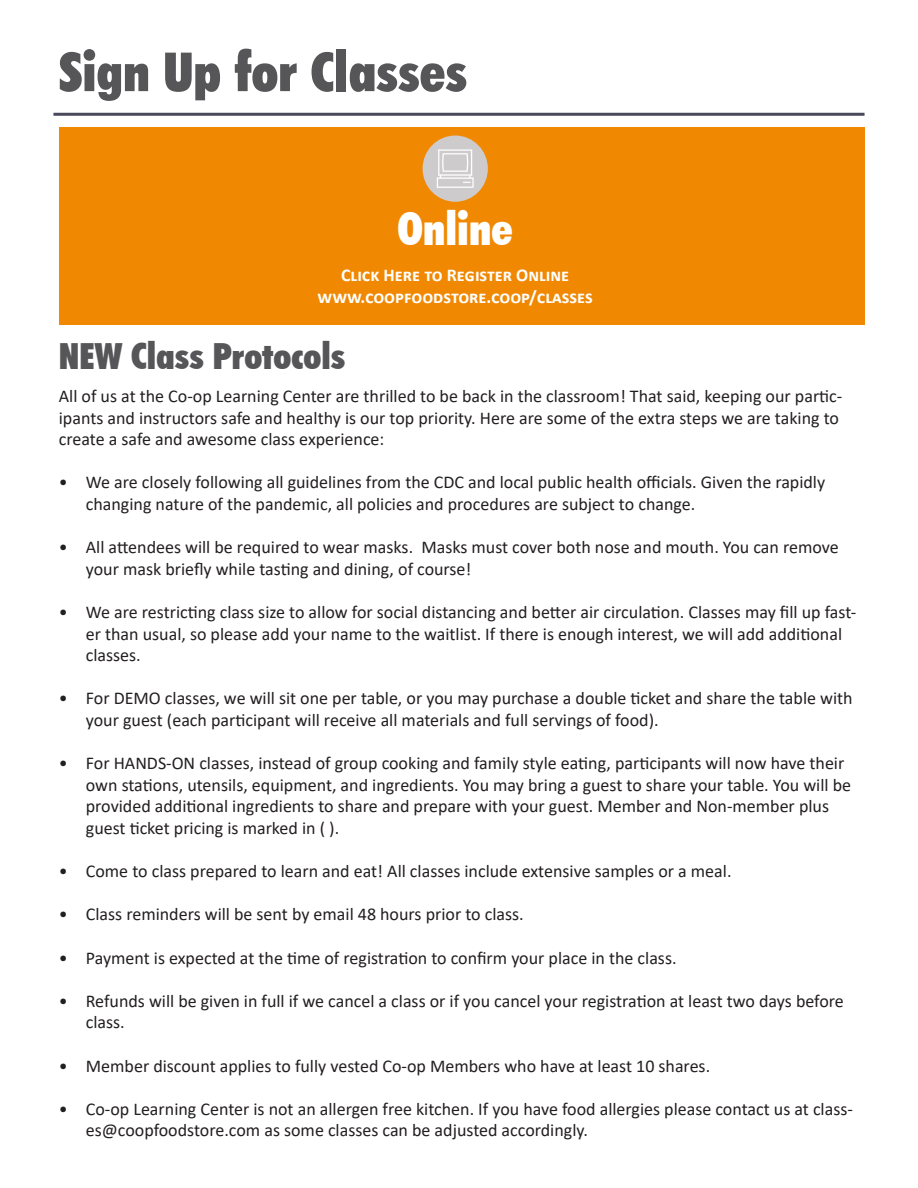
<style>
.page{position:relative;width:918px;height:1188px;background:#fff}
.page>*{position:absolute;margin:0;border:0;box-sizing:border-box;transform-origin:0 0}
.t1{font:900 condensed 54px "Futura BT";color:#565658}
.t2{font:900 condensed 45px "Futura BT";color:#fff}
.t3{font:900 condensed 36px "Futura BT";color:#565658}
.t4{font:18px/21.6px "Calibri";color:#231f20}
.t5{font:700 18px "Calibri";color:#fff}
</style>
<div class="page">
<div style="left:59px;top:128px;width:806px;height:197px;background:#f08801"></div>
<hr style="left:53px;top:113px;width:812px;height:3px;background:#48495c">
<div style="left:423px;top:136px;width:65px;height:66px;background:#cecbcc;border-radius:50%"></div>
<svg style="left:437px;top:149px;width:37px;height:39px"></svg>
<p class="t1" style="left:59px;top:39px;width:410px">Sign Up for Classes</p>
<p class="t2" style="left:398px;top:202px;width:117px">Online</p>
<p class="t5" style="left:341px;top:263px;width:230px">Click Here to Register Online</p>
<p class="t5" style="left:318px;top:284px;width:277px">www.coopfoodstore.coop/classes</p>
<p class="t3" style="left:59px;top:335px;width:288px">NEW Class Protocols</p>
<p class="t4" style="left:59px;top:385px;width:785px">All of us at the Co-op Learning Center are thrilled to be back in the classroom! That said, keeping our partic&shy;ipants and instructors safe and healthy is our top priority. Here are some of the extra steps we are taking to create a safe and awesome class experience:</p>
<p class="t4" style="left:86px;top:471px;width:741px;text-indent:-27px">• We are closely following all guidelines from the CDC and local public health officials. Given the rapidly changing nature of the pandemic, all policies and procedures are subject to change.</p>
<p class="t4" style="left:86px;top:536px;width:754px;text-indent:-27px">• All attendees will be required to wear masks. Masks must cover both nose and mouth. You can remove your mask briefly while tasting and dining, of course!</p>
<p class="t4" style="left:86px;top:601px;width:772px;text-indent:-27px">• We are restricting class size to allow for social distancing and better air circulation. Classes may fill up fast&shy;er than usual, so please add your name to the waitlist. If there is enough interest, we will add additional classes.</p>
<p class="t4" style="left:86px;top:687px;width:768px;text-indent:-27px">• For DEMO classes, we will sit one per table, or you may purchase a double ticket and share the table with your guest (each participant will receive all materials and full servings of food).</p>
<p class="t4" style="left:86px;top:752px;width:767px;text-indent:-27px">• For HANDS-ON classes, instead of group cooking and family style eating, participants will now have their own stations, utensils, equipment, and ingredients. You may bring a guest to share your table. You will be provided additional ingredients to share and prepare with your guest. Member and Non-member plus guest ticket pricing is marked in ( ).</p>
<p class="t4" style="left:59px;top:860px;width:674px">• Come to class prepared to learn and eat! All classes include extensive samples or a meal.</p>
<p class="t4" style="left:59px;top:903px;width:466px">• Class reminders will be sent by email 48 hours prior to class.</p>
<p class="t4" style="left:59px;top:946px;width:619px">• Payment is expected at the time of registration to confirm your place in the class.</p>
<p class="t4" style="left:86px;top:990px;width:760px;text-indent:-27px">• Refunds will be given in full if we cancel a class or if you cancel your registration at least two days before class.</p>
<p class="t4" style="left:59px;top:1054px;width:653px">• Member discount applies to fully vested Co-op Members who have at least 10 shares.</p>
<p class="t4" style="left:86px;top:1098px;width:769px;text-indent:-27px">• Co-op Learning Center is not an allergen free kitchen. If you have food allergies please contact us at class&shy;es@coopfoodstore.com as some classes can be adjusted accordingly.</p>
</div>
